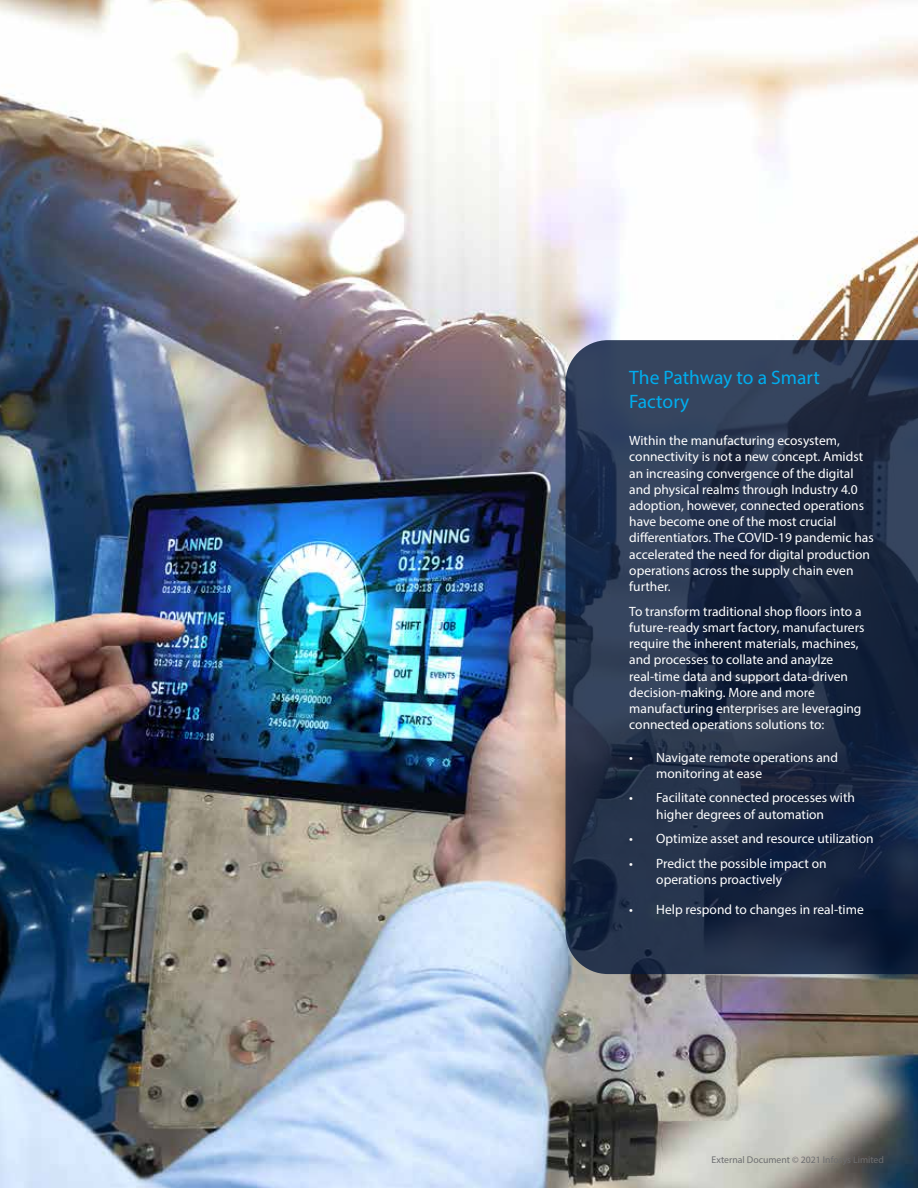
<style>
.page{position:relative;width:918px;height:1188px;background:#fff}
.page>*{position:absolute;margin:0;border:0;box-sizing:border-box;transform-origin:0 0}
.t1{font:19.5px/23.4px "Myriad Pro";color:#00aeef}
.t2{font:13.5px/16.2px "Myriad Pro";color:#fff}
.t3{font:9.75px "Myriad Pro";color:#6d6e71}
</style>
<div class="page">
<img style="left:0;top:0;width:918px;height:1188px">
<svg style="left:566px;top:340px;width:352px;height:634px;background:#212f49"></svg>
<h1 class="t1" style="left:629px;top:366px;width:192px">The Pathway to a Smart<br>Factory</h1>
<p class="t2" style="left:629px;top:432px;width:246px">Within the manufacturing ecosystem, connectivity is not a new concept. Amidst an increasing convergence of the digital and physical realms through Industry 4.0 adoption, however, connected operations have become one of the most crucial differentiators. The COVID-19 pandemic has accelerated the need for digital production operations across the supply chain even further.</p>
<p class="t2" style="left:629px;top:603px;width:237px">To transform traditional shop floors into a future-ready smart factory, manufacturers require the inherent materials, machines, and processes to collate and anaylze real-time data and support data-driven decision-making. More and more manufacturing enterprises are leveraging connected operations solutions to:</p>
<p class="t2" style="left:656px;top:749px;width:183px;text-indent:-27px">• Navigate remote operations and monitoring at ease</p>
<p class="t2" style="left:629px;top:790px;width:227px;text-align:center">• Facilitate connected processes with higher degrees of automation</p>
<p class="t2" style="left:629px;top:831px;width:246px">• Optimize asset and resource utilization</p>
<p class="t2" style="left:656px;top:855px;width:172px;text-indent:-27px">• Predict the possible impact on operations proactively</p>
<p class="t2" style="left:629px;top:902px;width:236px">• Help respond to changes in real-time</p>
<p class="t3" style="left:712px;top:1154px;width:174px">External Document © 2021 Infosys Limited</p>
</div>
